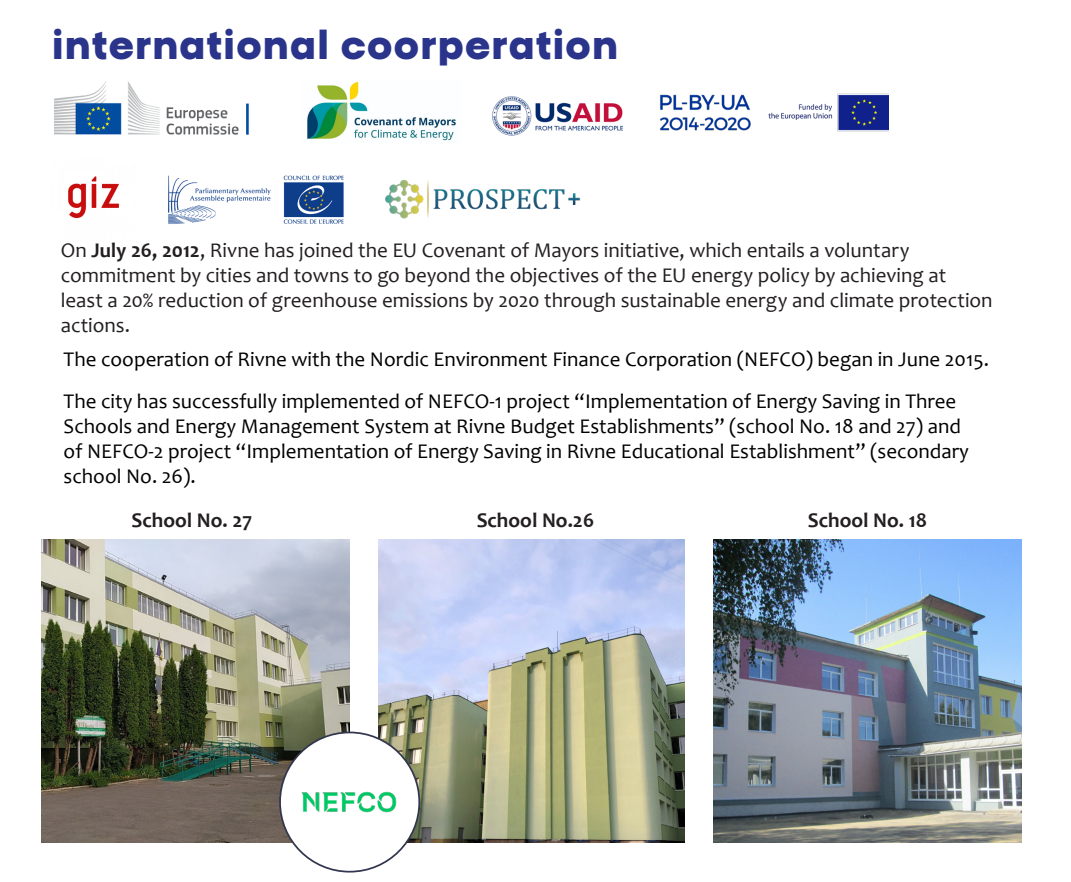
<style>
.page{position:relative;width:1071px;height:882px;background:#fff}
.page>*{position:absolute;margin:0;border:0;box-sizing:border-box;transform-origin:0 0}
.ermilov_12{font:700 42px "Ermilov";color:#2a348b}
.ermilov_12-2{font:21px/25.2px "Candara";color:#000}
.ermilov_12-3{font:21px/25.2px "Candara";color:#231f20}
.ermilov_12-4{font:700 21px "Candara";color:#231f20}
.s1{font-weight:700}
</style>
<div class="page">
<img style="left:54px;top:82px;width:195px;height:53px">
<img style="left:378px;top:540px;width:307px;height:303px">
<img style="left:42px;top:540px;width:308px;height:303px">
<img style="left:714px;top:540px;width:307px;height:303px">
<div style="left:280px;top:732px;width:139px;height:140px;background:#fff;border-radius:50%"></div>
<img style="left:284px;top:772px;width:132px;height:60px">
<img style="left:307px;top:82px;width:149px;height:59px">
<img style="left:492px;top:96px;width:131px;height:40px">
<img style="left:660px;top:93px;width:228px;height:38px">
<img style="left:385px;top:180px;width:196px;height:39px">
<img style="left:168px;top:175px;width:176px;height:49px">
<img style="left:68px;top:176px;width:51px;height:43px">
<p class="ermilov_12" style="left:51px;top:24px;width:569px">international coorperation</p>
<p class="ermilov_12-3" style="left:61px;top:237px;width:933px">On <span class="s1">July 26, 2012</span>, Rivne has joined the EU Covenant of Mayors initiative, which entails a voluntary commitment by cities and towns to go beyond the objectives of the EU energy policy by achieving at least a 20% reduction of greenhouse emissions by 2020 through sustainable energy and climate protection actions.</p>
<p class="ermilov_12-2" style="left:64px;top:347px;width:927px">The cooperation of Rivne with the Nordic Environment Finance Corporation (NEFCO) began in June 2015.</p>
<p class="ermilov_12-2" style="left:64px;top:388px;width:894px">The city has successfully implemented of NEFCO-1 project “Implementation of Energy Saving in Three</p>
<p class="ermilov_12-2" style="left:64px;top:413px;width:907px">Schools and Energy Management System at Rivne Budget Establishments” (school No. 18 and 27) and of NEFCO-2 project “Implementation of Energy Saving in Rivne Educational Establishment” (secondary school No. 26).</p>
<p class="ermilov_12-4" style="left:132px;top:507px;width:122px">Sсhool No. 27</p>
<p class="ermilov_12-4" style="left:477px;top:507px;width:119px">Sсhool No.26</p>
<p class="ermilov_12-4" style="left:808px;top:507px;width:121px">Sсhool No. 18</p>
</div>
